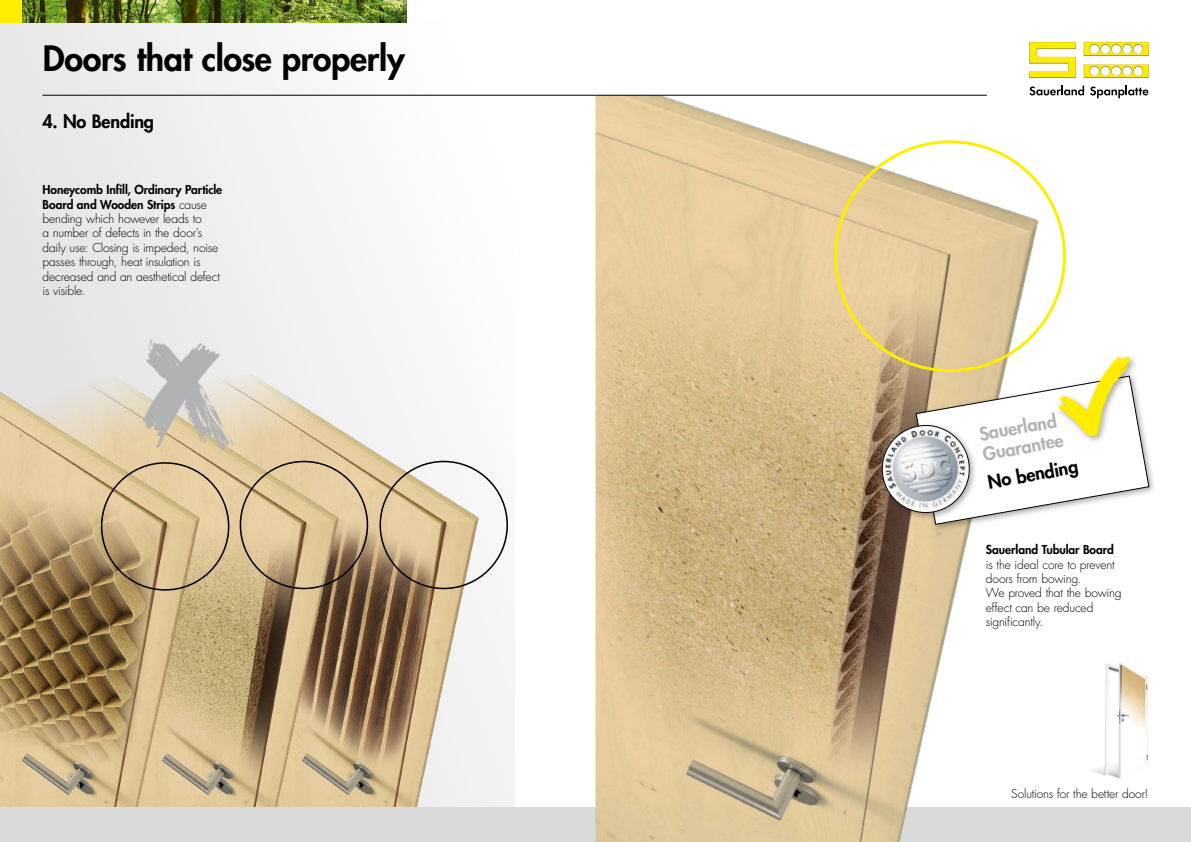
<style>
.page{position:relative;width:1191px;height:842px;background:#fff}
.page>*{position:absolute;margin:0;border:0;box-sizing:border-box;transform-origin:0 0}
.t1{font:800 34px "Futura LT Pro";letter-spacing:-.01em;color:#000}
.t2{font:800 18px "Futura LT Pro";letter-spacing:-.005em;color:#000}
.t3{font:800 18px/20px "Futura LT Pro";color:#b1b2b3}
.t4{font:300 12px/14.4px "Futura LT Pro";letter-spacing:-.015em;color:#000}
.t5{font:800 12px "Futura LT Pro";letter-spacing:-.005em;color:#000}
.s1{font-weight:800}
</style>
<div class="page">
<div style="left:0;top:18px;width:515px;height:824px;background:linear-gradient(to right,#e5e5e5,#fdfdfd)"></div>
<img style="left:342px;top:375px;width:139px;height:433px">
<img style="left:202px;top:375px;width:140px;height:433px">
<img style="left:0;top:375px;width:202px;height:433px">
<div style="left:595px;top:808px;width:596px;height:34px;background:#dadada"></div>
<div style="left:0;top:808px;width:595px;height:34px;background:#dadada"></div>
<img style="left:129px;top:323px;width:115px;height:143px">
<img style="left:125px;top:329px;width:110px;height:127px">
<img style="left:595px;top:95px;width:477px;height:747px">
<div style="left:912px;top:372px;width:244px;height:160px;background:#000;opacity:.35"></div>
<svg style="left:878px;top:376px;width:271px;height:149px"></svg>
<div style="left:1055px;top:353px;width:83px;height:91px;background:#fff"></div>
<img style="left:1051px;top:352px;width:90px;height:90px">
<div style="left:0;top:0;width:23px;height:23px;background:#ffed00"></div>
<img style="left:1091px;top:663px;width:57px;height:116px">
<svg style="left:1029px;top:86px;width:55px;height:9px"></svg>
<svg style="left:1090px;top:86px;width:58px;height:12px"></svg>
<img style="left:1029px;top:43px;width:119px;height:35px">
<hr style="left:43px;top:95px;width:552px;height:1px;background:#000">
<hr style="left:595px;top:95px;width:391px;height:1px;background:#000">
<img style="left:23px;top:0;width:383px;height:23px">
<h1 class="t1" style="left:43px;top:32px;width:363px">Doors that close properly</h1>
<h2 class="t2" style="left:43px;top:108px;width:113px">4. No Bending</h2>
<p class="t4" style="left:43px;top:183px;width:181px"><span class="s1">Honeycomb Infill, Ordinary Particle<br>Board and Wooden Strips</span> cause bending which however leads to<br>a number of defects in the door’s daily use: Closing is impeded, noise passes through, heat insulation is decreased and an aesthetical defect is visible.</p>
<h2 class="t3" style="left:977px;top:424px;width:83px;rotate:-10deg">Sauerland<br>Guarantee</h2>
<h2 class="t2" style="left:985px;top:469px;width:93px;rotate:-10deg">No bending</h2>
<p class="t5" style="left:986px;top:541px;width:130px">Sauerland Tubular Board</p>
<p class="t4" style="left:986px;top:557px;width:137px">is the ideal core to prevent doors from bowing.<br>We proved that the bowing effect can be reduced significantly.</p>
<p class="t4" style="left:1011px;top:786px;width:139px">Solutions for the better door!</p>
</div>
